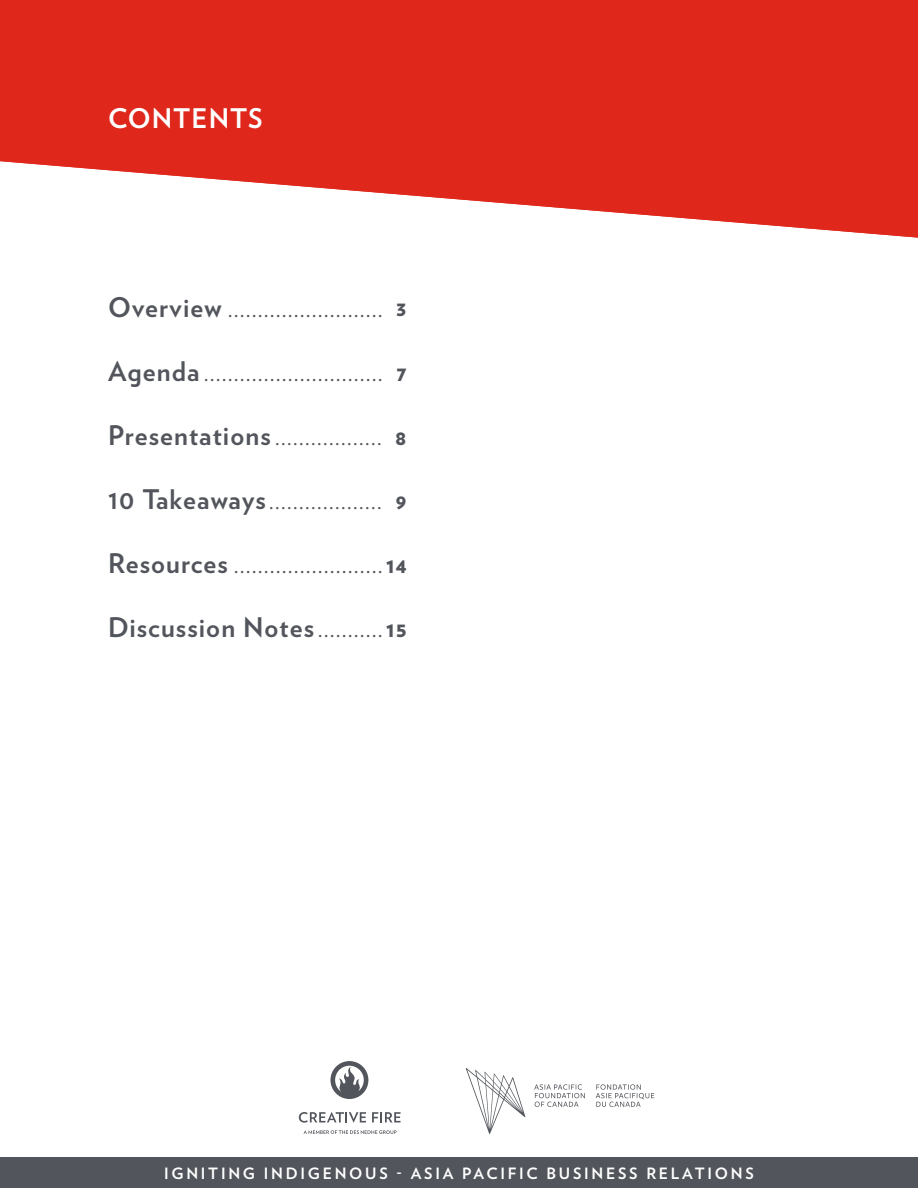
<style>
.page{position:relative;width:918px;height:1188px;background:#fff}
.page>*{position:absolute;margin:0;border:0;box-sizing:border-box;transform-origin:0 0}
.t1{font:300 27px "Verlag";color:#52555b}
.t2{font:italic 300 27px "Verlag";color:#52555b}
.t3{font:700 27px "Verlag";letter-spacing:.04em;color:#52555b}
.t4{font:700 27px "Verlag";letter-spacing:.02em;color:#fff}
.t5{font:700 27px "Verlag";letter-spacing:.04em;color:#fff}
.t6{font:700 15.6px "Verlag";letter-spacing:.175em;color:#fff}
.s1{font-weight:700}
.s2{font-weight:900;font-size:21px}
.s3{font-weight:700;font-style:normal}
.s4{font-weight:900;font-style:normal;font-size:21px}
.s5{font-weight:300}
</style>
<div class="page">
<div style="left:0;top:1157px;width:918px;height:31px;background:#52555b"></div>
<svg style="left:466px;top:1068px;width:59px;height:66px"></svg>
<svg style="left:534px;top:1084px;width:120px;height:23px"></svg>
<svg style="left:330px;top:1061px;width:38px;height:38px"></svg>
<svg style="left:299px;top:1112px;width:67px;height:11px"></svg>
<svg style="left:372px;top:1112px;width:29px;height:10px"></svg>
<svg style="left:304px;top:1130px;width:93px;height:4px"></svg>
<svg style="left:0;top:0;width:918px;height:238px;fill:#df271c"></svg>
<p class="t5" style="left:108px;top:97px;width:156px">CONTENTS</p>
<p class="t4" style="left:108px;top:97px;width:217px">10 TAKEAWAYS,</p>
<p class="t1" style="left:108px;top:287px;width:300px"><span class="s1">Overview</span> .......................... <span class="s2">3</span></p>
<p class="t1" style="left:108px;top:351px;width:300px"><span class="s1">Agenda</span> .............................. <span class="s2">7</span></p>
<p class="t2" style="left:108px;top:414px;width:300px"><span class="s3">Presentations</span>.................. <span class="s4">8</span></p>
<p class="t2" style="left:108px;top:479px;width:300px"><span class="s3">10 Takeaways</span>................... <span class="s4">9</span></p>
<p class="t1" style="left:108px;top:543px;width:300px"><span class="s1">Resources</span> ......................... <span class="s2">14</span></p>
<p class="t3" style="left:108px;top:606px;width:300px">Discussion Notes<span class="s5">...........</span> <span class="s2">15</span></p>
<p class="t6" style="left:164px;top:1161px;width:591px">IGNITING INDIGENOUS - ASIA PACIFIC BUSINESS RELATIONS</p>
</div>
